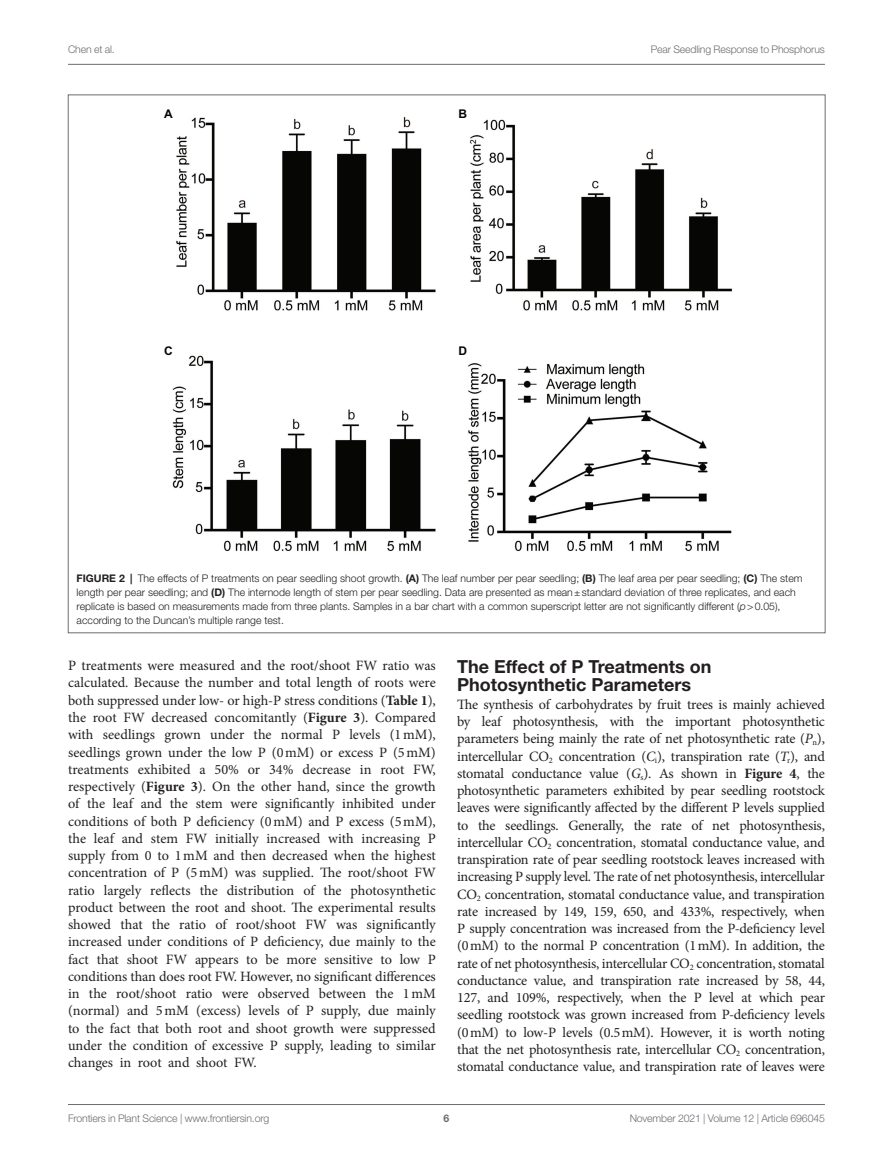
<style>
.page{position:relative;width:893px;height:1170px;background:#fff}
.page>*{position:absolute;margin:0;border:0;box-sizing:border-box;transform-origin:0 0}
.HEAD_2{font:700 18px/18.8px "Helvetica Neue LT Std";color:#231f20}
.TEXT_FLUSH{font:14.25px/17.2px "Minion Pro";letter-spacing:-.01em;color:#231f20;text-align:justify}
.t1{font:700 12px "Arial";color:#040503}
.FIG_LEG{font:300 10.5px/14.2px "Helvetica Neue LT Std";color:#231f20}
.t2{font:300 10.5px "Helvetica Neue LT Std";letter-spacing:-.015em;color:#6c6d70}
.t3{font:700 10.5px "Helvetica Neue LT Std";color:#6c6d70}
.s1{font-weight:700}
.s2{font-style:italic}
</style>
<div class="page">
<hr style="left:68px;top:64px;width:757px;height:1px;background:#6c6d70">
<hr style="left:68px;top:1104px;width:757px;height:1px;background:#6c6d70">
<img style="left:172px;top:116px;width:560px;height:435px">
<p class="t2" style="left:68px;top:42px;width:48px">Chen et al.</p>
<p class="t2" style="left:651px;top:42px;width:176px">Pear Seedling Response to Phosphorus</p>
<p class="t1" style="left:164px;top:105px;width:10px">A</p>
<p class="t1" style="left:458px;top:105px;width:10px">B</p>
<p class="t1" style="left:164px;top:343px;width:10px">C</p>
<p class="t1" style="left:458px;top:343px;width:10px">D</p>
<p class="FIG_LEG" style="left:77px;top:570px;width:727px"><span class="s1">FIGURE 2 |</span> The effects of P treatments on pear seedling shoot growth. <span class="s1">(A)</span> The leaf number per pear seedling; <span class="s1">(B)</span> The leaf area per pear seedling; <span class="s1">(C)</span> The stem length per pear seedling; and <span class="s1">(D)</span> The internode length of stem per pear seedling. Data are presented as mean±standard deviation of three replicates, and each replicate is based on measurements made from three plants. Samples in a bar chart with a common superscript letter are not significantly different (<span class="s2">p</span>&gt;0.05), according to the Duncan’s multiple range test.</p>
<p class="TEXT_FLUSH" style="left:68px;top:657px;width:369px">P treatments were measured and the root/shoot FW ratio was calculated. Because the number and total length of roots were both suppressed under low- or high-P stress conditions (<span class="s1">Table 1</span>), the root FW decreased concomitantly (<span class="s1">Figure 3</span>). Compared with seedlings grown under the normal P levels (1mM), seedlings grown under the low P (0mM) or excess P (5mM) treatments exhibited a 50% or 34% decrease in root FW, respectively (<span class="s1">Figure 3</span>). On the other hand, since the growth of the leaf and the stem were significantly inhibited under conditions of both P deficiency (0mM) and P excess (5mM), the leaf and stem FW initially increased with increasing P supply from 0 to 1mM and then decreased when the highest concentration of P (5mM) was supplied. The root/shoot FW ratio largely reflects the distribution of the photosynthetic product between the root and shoot. The experimental results showed that the ratio of root/shoot FW was significantly increased under conditions of P deficiency, due mainly to the fact that shoot FW appears to be more sensitive to low P conditions than does root FW. However, no significant differences in the root/shoot ratio were observed between the 1mM (normal) and 5mM (excess) levels of P supply, due mainly to the fact that both root and shoot growth were suppressed under the condition of excessive P supply, leading to similar changes in root and shoot FW.</p>
<p class="HEAD_2" style="left:457px;top:656px;width:256px">The Effect of P Treatments on<br>Photosynthetic Parameters</p>
<p class="TEXT_FLUSH" style="left:457px;top:695px;width:369px">The synthesis of carbohydrates by fruit trees is mainly achieved by leaf photosynthesis, with the important photosynthetic parameters being mainly the rate of net photosynthetic rate (<span class="s2">P</span><sub>n</sub>), intercellular CO<sub>2</sub> concentration (<span class="s2">C</span><sub>i</sub>), transpiration rate (<span class="s2">T</span><sub>r</sub>), and stomatal conductance value (<span class="s2">G</span><sub>s</sub>). As shown in <span class="s1">Figure 4</span>, the photosynthetic parameters exhibited by pear seedling rootstock leaves were significantly affected by the different P levels supplied to the seedlings. Generally, the rate of net photosynthesis, intercellular CO<sub>2</sub> concentration, stomatal conductance value, and transpiration rate of pear seedling rootstock leaves increased with increasing P supply level. The rate of net photosynthesis, intercellular CO<sub>2</sub> concentration, stomatal conductance value, and transpiration rate increased by 149, 159, 650, and 433%, respectively, when P supply concentration was increased from the P-deficiency level (0mM) to the normal P concentration (1mM). In addition, the rate of net photosynthesis, intercellular CO<sub>2</sub> concentration, stomatal conductance value, and transpiration rate increased by 58, 44, 127, and 109%, respectively, when the P level at which pear seedling rootstock was grown increased from P-deficiency levels (0mM) to low-P levels (0.5mM). However, it is worth noting that the net photosynthesis rate, intercellular CO<sub>2</sub> concentration, stomatal conductance value, and transpiration rate of leaves were</p>
<p class="t2" style="left:68px;top:1111px;width:203px">Frontiers in Plant Science | www.frontiersin.org</p>
<p class="t3" style="left:444px;top:1111px;width:7px">6</p>
<p class="t2" style="left:630px;top:1111px;width:197px">November 2021 | Volume 12 | Article 696045</p>
</div>
